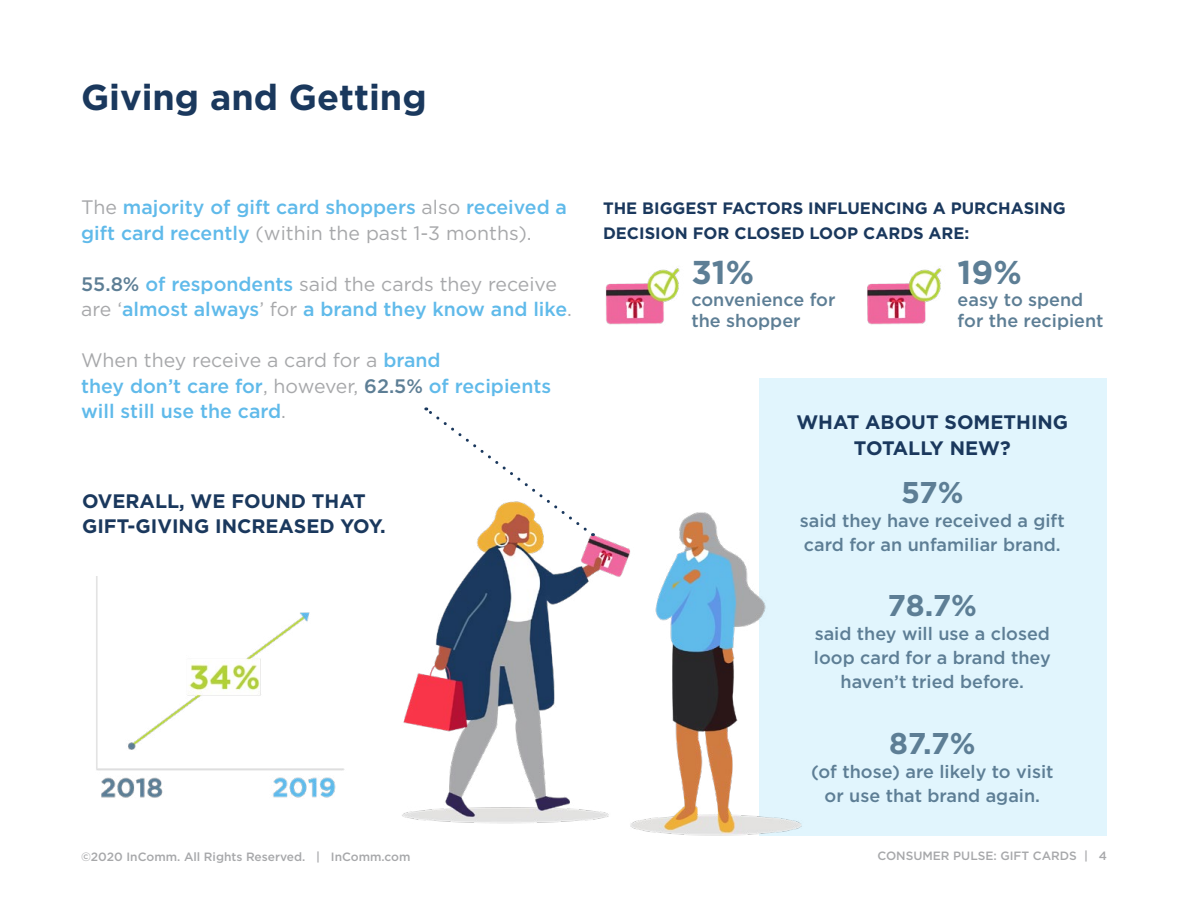
<style>
.page{position:relative;width:1188px;height:918px;background:#fff}
.page>*{position:absolute;margin:0;border:0;box-sizing:border-box;transform-origin:0 0}
.t1{font:700 36px "Gotham";color:#1a385d}
.t2{font:700 33px "Gotham";color:#5d7e95}
.t3{font:700 30px "Gotham";color:#5d7e95}
.t4{font:500 19.5px/25.5px "Gotham";color:#60baea}
.t5{font:700 19.5px/25.5px "Gotham";color:#1a385d}
.t6{font:500 18px/24px "Gotham";color:#5d7e95}
.t7{font:700 16.5px/25.5px "Gotham";color:#1a385d}
.t8{font:500 12px "Gotham";color:#a7a8aa}
.s1{font-weight:400;color:#a7a8aa}
.s2{color:#5d7e95}
</style>
<div class="page">
<div style="left:759px;top:378px;width:348px;height:458px;background:#e1f5fd"></div>
<img style="left:402px;top:512px;width:400px;height:324px">
<img style="left:605px;top:268px;width:75px;height:57px">
<img style="left:867px;top:268px;width:75px;height:57px">
<img style="left:96px;top:577px;width:249px;height:221px">
<svg style="left:425px;top:407px;width:168px;height:129px"></svg>
<h1 class="t1" style="left:81px;top:73px;width:347px">Giving and Getting</h1>
<p class="t4" style="left:81px;top:194px;width:487px"><span class="s1">The</span> majority of gift card shoppers <span class="s1">also</span> received a gift card recently <span class="s1">(within the past 1-3 months).</span></p>
<p class="t4" style="left:81px;top:271px;width:492px"><span class="s2">55.8%</span> of respondents <span class="s1">said the cards they receive are ‘</span>almost always<span class="s1">’ for</span> a brand they know and like<span class="s1">.</span></p>
<p class="t4" style="left:81px;top:347px;width:472px"><span class="s1">When they receive a card for a</span> brand<br>they don’t care for<span class="s1">, however,</span> <span class="s2">62.5%</span> of recipients will still use the card<span class="s1">.</span></p>
<p class="t5" style="left:82px;top:488px;width:305px">OVERALL, WE FOUND THAT<br>GIFT-GIVING INCREASED YOY.</p>
<p class="t7" style="left:603px;top:195px;width:464px">THE BIGGEST FACTORS INFLUENCING A PURCHASING<br>DECISION FOR CLOSED LOOP CARDS ARE:</p>
<h2 class="t2" style="left:691px;top:251px;width:64px">31%</h2>
<p class="t6" style="left:691px;top:288px;width:146px;line-height:21.6px">convenience for the shopper</p>
<h2 class="t2" style="left:958px;top:251px;width:66px">19%</h2>
<p class="t6" style="left:958px;top:288px;width:148px;line-height:21.6px">easy to spend for the recipient</p>
<p class="t5" style="left:796px;top:409px;width:273px;text-align:center">WHAT ABOUT SOMETHING<br>TOTALLY NEW?</p>
<h3 class="t3" style="left:901px;top:473px;width:64px">57%</h3>
<p class="t6" style="left:800px;top:508px;width:266px">said they have received a gift card for an unfamiliar brand.</p>
<h3 class="t3" style="left:888px;top:586px;width:91px">78.7%</h3>
<p class="t6" style="left:814px;top:622px;width:238px;text-align:center">said they will use a closed loop card for a brand they haven’t tried before.</p>
<h3 class="t3" style="left:889px;top:723px;width:88px">87.7%</h3>
<p class="t6" style="left:811px;top:759px;width:244px;text-align:center">(of those) are likely to visit or use that brand again.</p>
<p class="t8" style="left:81px;top:849px;width:331px">©2020 InComm. All Rights Reserved. | InComm.com</p>
<p class="t8" style="left:877px;top:848px;width:231px">CONSUMER PULSE: GIFT CARDS | 4</p>
</div>
